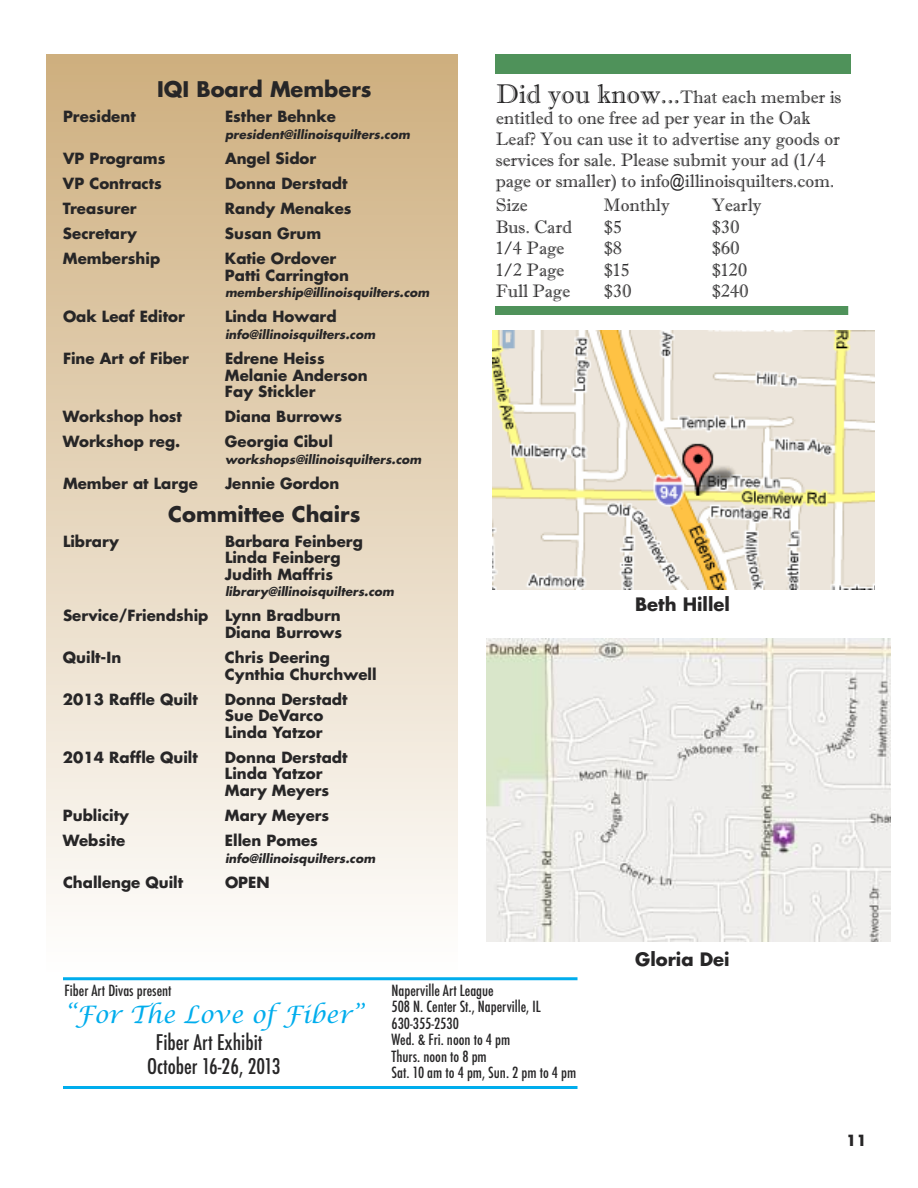
<style>
.page{position:relative;width:918px;height:1188px;background:#fff}
.page>*{position:absolute;margin:0;border:0;box-sizing:border-box;transform-origin:0 0}
.t1{font:italic 24px "Lucida Calligraphy";color:#00aded}
.t2{font:500 condensed 21px/24px "Futura";color:#272627;text-align:center}
.t3{font:700 21px "Futura";color:#272627}
.t4{font:18px/21px "Imprint MT Shadow";color:#272627}
.t5{font:700 18px "Futura";color:#272627}
.t6{font:700 15px/16.5px "Futura";color:#272627}
.t7{font:500 condensed 15px/16.5px "Futura";color:#272627}
.t8{font:italic 700 12px "Futura";letter-spacing:.005em;color:#272627}
.s1{font-size:27px}
</style>
<div class="page">
<div style="left:46px;top:54px;width:412px;height:917px;background:linear-gradient(to bottom,#ceaf7e,#fffefe)"></div>
<img style="left:493px;top:330px;width:381px;height:260px">
<div style="left:495px;top:55px;width:355px;height:19px;background:#4f925a"></div>
<div style="left:495px;top:306px;width:353px;height:9px;background:#4f925a"></div>
<img style="left:486px;top:638px;width:405px;height:303px">
<hr style="left:63px;top:977px;width:515px;height:3px;background:#00aded">
<hr style="left:63px;top:1086px;width:515px;height:3px;background:#00aded">
<h2 class="t3" style="left:157px;top:79px;width:216px">IQI Board Members</h2>
<p class="t6" style="left:63px;top:110px;width:74px">President</p>
<p class="t6" style="left:225px;top:110px;width:112px">Esther Behnke</p>
<p class="t8" style="left:225px;top:129px;width:186px">president@illinoisquilters.com</p>
<p class="t6" style="left:63px;top:151px;width:104px">VP Programs</p>
<p class="t6" style="left:225px;top:151px;width:93px">Angel Sidor</p>
<p class="t6" style="left:63px;top:176px;width:100px">VP Contracts</p>
<p class="t6" style="left:225px;top:176px;width:124px">Donna Derstadt</p>
<p class="t6" style="left:63px;top:201px;width:75px">Treasurer</p>
<p class="t6" style="left:225px;top:201px;width:128px">Randy Menakes</p>
<p class="t6" style="left:63px;top:227px;width:76px">Secretary</p>
<p class="t6" style="left:225px;top:227px;width:98px">Susan Grum</p>
<p class="t6" style="left:63px;top:252px;width:99px">Membership</p>
<p class="t6" style="left:225px;top:252px;width:126px">Katie Ordover<br>Patti Carrington</p>
<p class="t8" style="left:225px;top:287px;width:206px">membership@illinoisquilters.com</p>
<p class="t6" style="left:63px;top:310px;width:123px">Oak Leaf Editor</p>
<p class="t6" style="left:225px;top:310px;width:113px">Linda Howard</p>
<p class="t8" style="left:225px;top:329px;width:152px">info@illinoisquilters.com</p>
<p class="t6" style="left:63px;top:351px;width:127px">Fine Art of Fiber</p>
<p class="t6" style="left:225px;top:351px;width:144px">Edrene Heiss<br>Melanie Anderson<br>Fay Stickler</p>
<p class="t6" style="left:63px;top:410px;width:121px">Workshop host</p>
<p class="t6" style="left:225px;top:410px;width:119px">Diana Burrows</p>
<p class="t6" style="left:63px;top:435px;width:119px">Workshop reg.</p>
<p class="t6" style="left:225px;top:435px;width:109px">Georgia Cibul</p>
<p class="t8" style="left:225px;top:454px;width:198px">workshops@illinoisquilters.com</p>
<p class="t6" style="left:63px;top:476px;width:136px">Member at Large</p>
<p class="t6" style="left:225px;top:476px;width:116px">Jennie Gordon</p>
<h2 class="t3" style="left:168px;top:504px;width:194px">Committee Chairs</h2>
<p class="t6" style="left:63px;top:534px;width:58px">Library</p>
<p class="t6" style="left:225px;top:534px;width:140px">Barbara Feinberg<br>Linda Feinberg<br>Judith Maffris</p>
<p class="t8" style="left:225px;top:586px;width:171px">library@illinoisquilters.com</p>
<p class="t6" style="left:63px;top:609px;width:281px;text-align:right">Service/Friendship Lynn Bradburn<br>Diana Burrows</p>
<p class="t6" style="left:63px;top:650px;width:60px">Quilt-In</p>
<p class="t6" style="left:225px;top:650px;width:153px">Chris Deering<br>Cynthia Churchwell</p>
<p class="t6" style="left:63px;top:692px;width:136px">2013 Raffle Quilt</p>
<p class="t6" style="left:225px;top:692px;width:124px">Donna Derstadt<br>Sue DeVarco<br>Linda Yatzor</p>
<p class="t6" style="left:63px;top:750px;width:136px">2014 Raffle Quilt</p>
<p class="t6" style="left:225px;top:750px;width:124px">Donna Derstadt<br>Linda Yatzor<br>Mary Meyers</p>
<p class="t6" style="left:63px;top:808px;width:68px">Publicity</p>
<p class="t6" style="left:225px;top:808px;width:106px">Mary Meyers</p>
<p class="t6" style="left:63px;top:834px;width:64px">Website</p>
<p class="t6" style="left:225px;top:834px;width:95px">Ellen Pomes</p>
<p class="t8" style="left:225px;top:853px;width:152px">info@illinoisquilters.com</p>
<p class="t6" style="left:63px;top:875px;width:122px">Challenge Quilt</p>
<p class="t6" style="left:225px;top:875px;width:46px">OPEN</p>
<p class="t4" style="left:496px;top:86px;width:347px"><span class="s1">Did you know...</span>That each member is entitled to one free ad per year in the Oak Leaf? You can use it to advertise any goods or services for sale. Please submit your ad (1/4 page or smaller) to info@illinoisquilters.com.</p>
<p class="t4" style="left:496px;top:194px;width:33px">Size</p>
<p class="t4" style="left:604px;top:194px;width:68px">Monthly</p>
<p class="t4" style="left:712px;top:194px;width:51px">Yearly</p>
<p class="t4" style="left:496px;top:216px;width:78px">Bus. Card</p>
<p class="t4" style="left:604px;top:216px;width:20px">$5</p>
<p class="t4" style="left:712px;top:216px;width:29px">$30</p>
<p class="t4" style="left:496px;top:237px;width:70px">1/4 Page</p>
<p class="t4" style="left:604px;top:237px;width:20px">$8</p>
<p class="t4" style="left:712px;top:237px;width:29px">$60</p>
<p class="t4" style="left:496px;top:259px;width:70px">1/2 Page</p>
<p class="t4" style="left:604px;top:259px;width:28px">$15</p>
<p class="t4" style="left:712px;top:259px;width:37px">$120</p>
<p class="t4" style="left:496px;top:281px;width:76px">Full Page</p>
<p class="t4" style="left:604px;top:281px;width:29px">$30</p>
<p class="t4" style="left:712px;top:281px;width:38px">$240</p>
<p class="t5" style="left:635px;top:596px;width:96px">Beth Hillel</p>
<p class="t5" style="left:635px;top:951px;width:96px">Gloria Dei</p>
<p class="t7" style="left:64px;top:983px;width:109px">Fiber Art Divas present</p>
<h1 class="t1" style="left:64px;top:1001px;width:300px">“For The Love of Fiber”</h1>
<h2 class="t2" style="left:147px;top:1031px;width:135px">Fiber Art Exhibit<br>October 16-26, 2013</h2>
<p class="t7" style="left:391px;top:982px;width:186px">Naperville Art League<br>508 N. Center St., Naperville, IL<br>630-355-2530<br>Wed. &amp; Fri. noon to 4 pm<br>Thurs. noon to 8 pm<br>Sat. 10 am to 4 pm, Sun. 2 pm to 4 pm</p>
<p class="t6" style="left:846px;top:1134px;width:22px">11</p>
</div>
